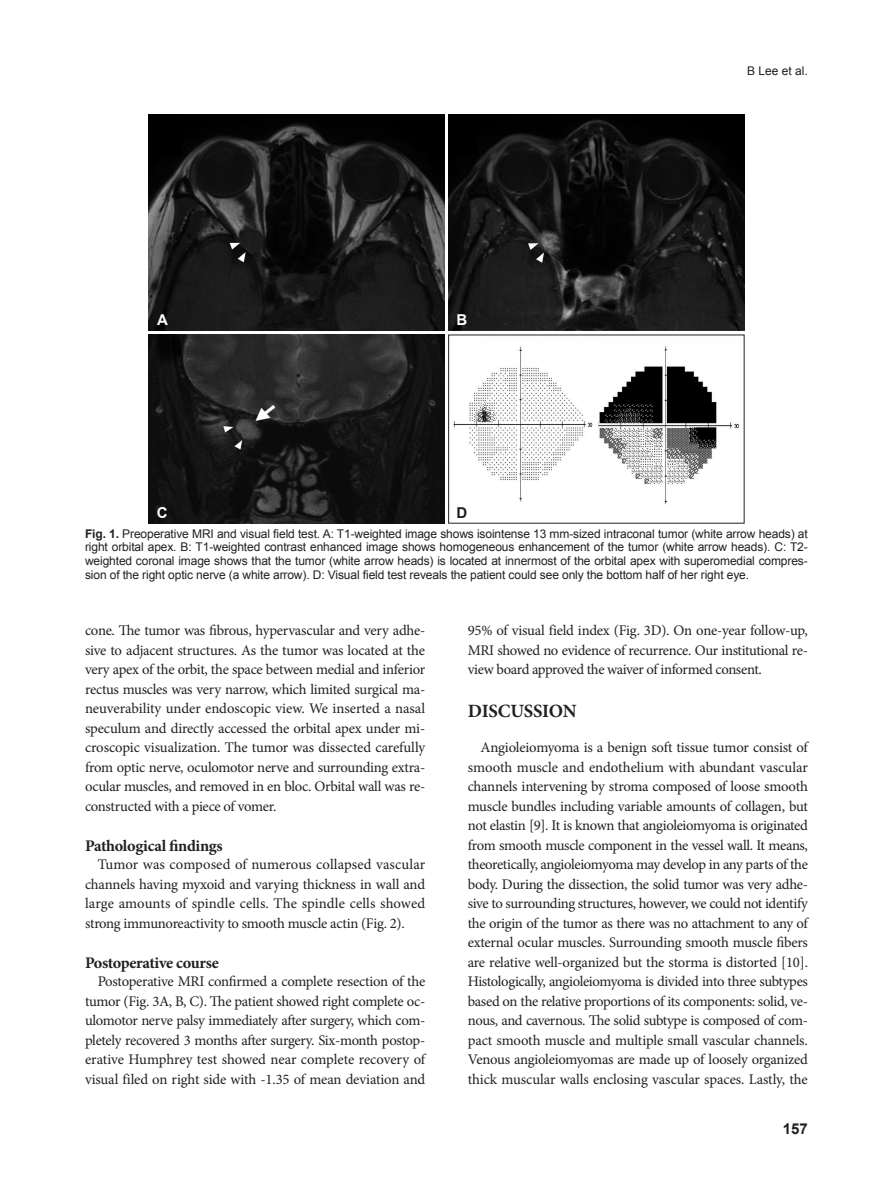
<style>
.page{position:relative;width:893px;height:1191px;background:#fff}
.page>*{position:absolute;margin:0;border:0;box-sizing:border-box;transform-origin:0 0}
.t1{font:700 18.75px "Minion Pro";letter-spacing:-.01em;color:#231f20}
.t2{font:700 16.2px "Minion Pro";letter-spacing:-.02em;color:#231f20}
.t3{font:700 15px "Arial";color:#231f20}
.t4{font:700 15px "Arial";color:#fff}
.t5{font:14.7px/19.5px "Minion Pro";letter-spacing:-.015em;color:#231f20;text-align:justify}
.t6{font:12px/13.5px "Arial";letter-spacing:-.01em;color:#231f20;text-align:justify}
.s1{font-weight:700}
</style>
<div class="page">
<img style="left:149px;top:115px;width:295px;height:216px">
<img style="left:149px;top:335px;width:295px;height:188px">
<img style="left:449px;top:115px;width:295px;height:216px">
<img style="left:453px;top:346px;width:286px;height:159px">
<p class="t4" style="left:157px;top:310px;width:12px">A</p>
<p class="t4" style="left:457px;top:310px;width:12px">B</p>
<p class="t6" style="left:747px;top:64px;width:62px">B Lee et al.</p>
<p class="t4" style="left:157px;top:503px;width:12px">C</p>
<p class="t3" style="left:457px;top:503px;width:12px">D</p>
<p class="t6" style="left:85px;top:527px;width:724px"><span class="s1">Fig. 1.</span> Preoperative MRI and visual field test. A: T1-weighted image shows isointense 13 mm-sized intraconal tumor (white arrow heads) at right orbital apex. B: T1-weighted contrast enhanced image shows homogeneous enhancement of the tumor (white arrow heads). C: T2- weighted coronal image shows that the tumor (white arrow heads) is located at innermost of the orbital apex with superomedial compres&shy;sion of the right optic nerve (a white arrow). D: Visual field test reveals the patient could see only the bottom half of her right eye.</p>
<p class="t5" style="left:85px;top:621px;width:342px">cone. The tumor was fibrous, hypervascular and very adhe&shy;sive to adjacent structures. As the tumor was located at the very apex of the orbit, the space between medial and inferior rectus muscles was very narrow, which limited surgical ma&shy;neuverability under endoscopic view. We inserted a nasal speculum and directly accessed the orbital apex under mi&shy;croscopic visualization. The tumor was dissected carefully from optic nerve, oculomotor nerve and surrounding extra&shy;ocular muscles, and removed in en bloc. Orbital wall was re&shy;constructed with a piece of vomer.</p>
<p class="t2" style="left:85px;top:834px;width:139px">Pathological findings</p>
<p class="t5" style="left:85px;top:855px;width:342px;text-indent:13px">Tumor was composed of numerous collapsed vascular channels having myxoid and varying thickness in wall and large amounts of spindle cells. The spindle cells showed strong immunoreactivity to smooth muscle actin (Fig. 2).</p>
<p class="t2" style="left:85px;top:951px;width:135px">Postoperative course</p>
<p class="t5" style="left:85px;top:972px;width:342px;text-indent:13px">Postoperative MRI confirmed a complete resection of the tumor (Fig. 3A, B, C). The patient showed right complete oc&shy;ulomotor nerve palsy immediately after surgery, which com&shy;pletely recovered 3 months after surgery. Six-month postop&shy;erative Humphrey test showed near complete recovery of visual filed on right side with -1.35 of mean deviation and</p>
<p class="t5" style="left:468px;top:621px;width:342px">95% of visual field index (Fig. 3D). On one-year follow-up, MRI showed no evidence of recurrence. Our institutional re&shy;view board approved the waiver of informed consent.</p>
<p class="t1" style="left:468px;top:697px;width:110px">DISCUSSION</p>
<p class="t5" style="left:468px;top:738px;width:342px;text-indent:13px">Angioleiomyoma is a benign soft tissue tumor consist of smooth muscle and endothelium with abundant vascular channels intervening by stroma composed of loose smooth muscle bundles including variable amounts of collagen, but not elastin [9]. It is known that angioleiomyoma is originated from smooth muscle component in the vessel wall. It means, theoretically, angioleiomyoma may develop in any parts of the body. During the dissection, the solid tumor was very adhe&shy;sive to surrounding structures, however, we could not identify the origin of the tumor as there was no attachment to any of external ocular muscles. Surrounding smooth muscle fibers are relative well-organized but the storma is distorted [10].<br>Histologically, angioleiomyoma is divided into three subtypes based on the relative proportions of its components: solid, ve&shy;nous, and cavernous. The solid subtype is composed of com&shy;pact smooth muscle and multiple small vascular channels.<br>Venous angioleiomyomas are made up of loosely organized thick muscular walls enclosing vascular spaces. Lastly, the</p>
<p class="t3" style="left:783px;top:1118px;width:27px">157</p>
</div>
